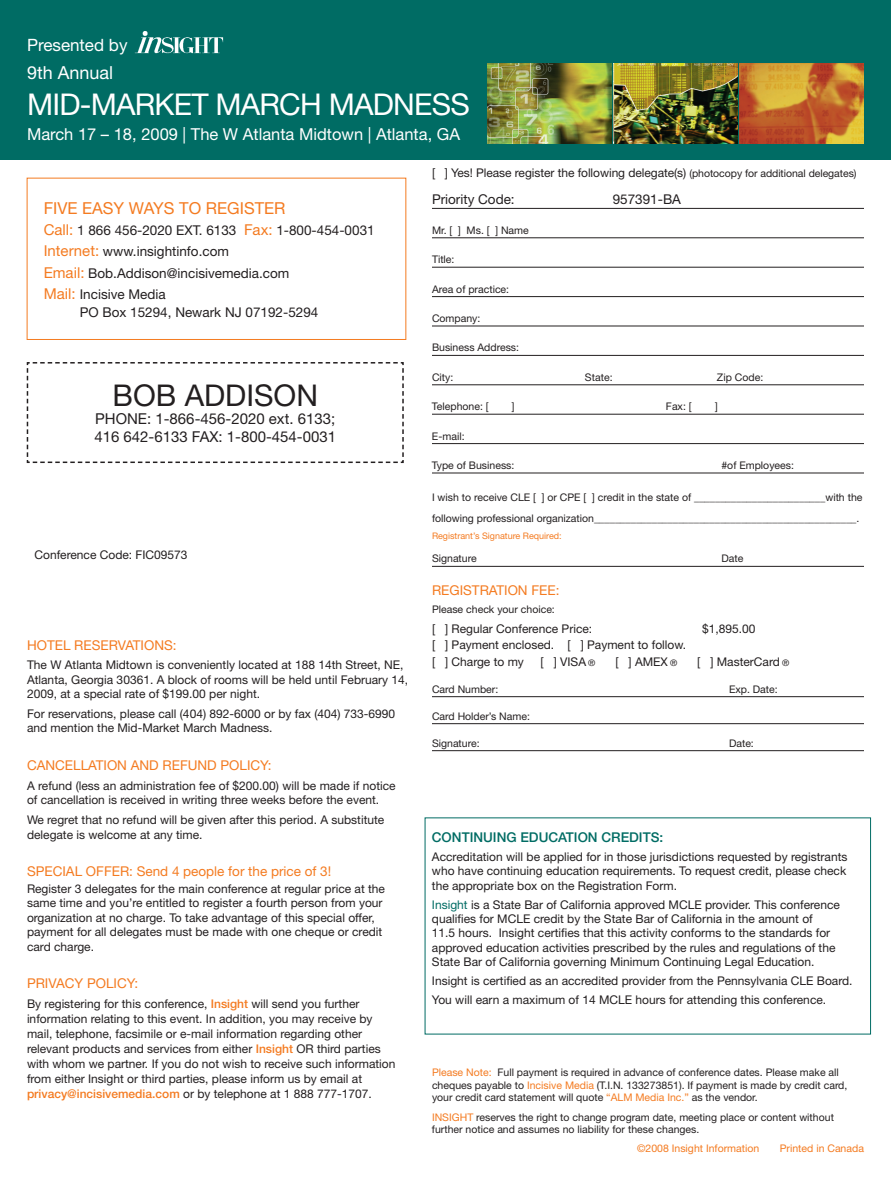
<style>
.page{position:relative;width:891px;height:1188px;background:#fff}
.page>*{position:absolute;margin:0;border:0;box-sizing:border-box;transform-origin:0 0}
.t1{font:30px "Helvetica Neue";letter-spacing:-.025em;color:#fff}
.t2{font:30px "Helvetica Neue";color:#231f20}
.t3{font:18px "Helvetica Neue";color:#fff}
.t4{font:16.95px "Helvetica Neue";color:#fff}
.t5{font:16.5px "Helvetica Neue";color:#fff}
.t6{font:16.5px "Helvetica Neue";color:#f47b21}
.t7{font:15px/18px "Helvetica Neue";color:#231f20}
.t8{font:13.5px/21.3px "Helvetica Neue";color:#231f20}
.t9{font:13.5px "Helvetica Neue";color:#f47b21}
.t10{font:500 13.5px "Helvetica Neue";color:#006c64}
.t11{font:12px/14.4px "Helvetica Neue";color:#231f20}
.t12{font:10.5px/12.6px "Helvetica Neue";color:#231f20}
.t13{font:10.5px "Helvetica Neue";color:#f47b21}
.t14{font:9px "Helvetica Neue";color:#f47b21}
.s1{font-size:15px;color:#f47b21}
.s2{font-weight:500;color:#f47b21}
.s3{font-size:10.5px}
.s4{font-size:9px}
.s5{color:#006c64}
.s6{color:#f47b21}
</style>
<div class="page">
<div style="left:0;top:0;width:891px;height:160px;background:#006c64"></div>
<hr style="left:432px;top:208px;width:432px;height:1px;background:#231f20">
<hr style="left:432px;top:238px;width:432px;height:1px;background:#231f20">
<hr style="left:432px;top:267px;width:432px;height:1px;background:#231f20">
<hr style="left:432px;top:296px;width:432px;height:1px;background:#231f20">
<hr style="left:432px;top:326px;width:432px;height:1px;background:#231f20">
<hr style="left:432px;top:355px;width:432px;height:1px;background:#231f20">
<hr style="left:432px;top:385px;width:432px;height:1px;background:#231f20">
<hr style="left:432px;top:414px;width:432px;height:1px;background:#231f20">
<hr style="left:432px;top:443px;width:432px;height:1px;background:#231f20">
<hr style="left:432px;top:473px;width:432px;height:1px;background:#231f20">
<hr style="left:432px;top:566px;width:432px;height:1px;background:#231f20">
<hr style="left:432px;top:696px;width:432px;height:1px;background:#231f20">
<hr style="left:432px;top:723px;width:432px;height:1px;background:#231f20">
<hr style="left:432px;top:750px;width:432px;height:1px;background:#231f20">
<img style="left:134px;top:31px;width:90px;height:23px">
<svg style="left:26px;top:362px;width:378px;height:102px"></svg>
<div style="left:27px;top:178px;width:379px;height:162px;border:1px solid #f47b21"></div>
<img style="left:487px;top:64px;width:125px;height:80px">
<img style="left:614px;top:64px;width:124px;height:80px">
<img style="left:740px;top:64px;width:124px;height:80px">
<h3 class="t4" style="left:27px;top:34px;width:102px">Presented by</h3>
<h2 class="t3" style="left:27px;top:62px;width:88px">9th Annual</h2>
<h1 class="t1" style="left:27px;top:86px;width:110px">Mid-Mark</h1>
<h1 class="t1" style="left:174px;top:86px;width:88px">et March</h1>
<h1 class="t1" style="left:329px;top:86px;width:122px">Madness</h1>
<h3 class="t5" style="left:27px;top:125px;width:435px">March 17 – 18, 2009 | The W Atlanta Midtown | Atlanta, GA</h3>
<h3 class="t6" style="left:44px;top:198px;width:238px">Five easy ways to r egister</h3>
<p class="t8" style="left:44px;top:219px;width:333px"><span class="s1">Call:</span> 1 866 456-2020 EXT. 6133 <span class="s1">Fax:</span> 1-800-454-0031<br><span class="s1">Internet:</span> www.insightinfo.com<br><span class="s1">Email:</span> Bob.Addison@incisivemedia.com<br><span class="s1">Mail:</span> Incisive Media</p>
<p class="t8" style="left:80px;top:301px;width:240px">PO Box 15294, Newark NJ 07192-5294</p>
<h1 class="t2" style="left:112px;top:378px;width:202px">BOB ADDISON</h1>
<p class="t7" style="left:94px;top:410px;width:243px">PHONE : 1-866-456-2020 ext. 6133;<br>416 642-6133 FAX: 1-800-454-0031</p>
<p class="t11" style="left:34px;top:547px;width:155px">Conference Code: FIC09573</p>
<p class="t9" style="left:27px;top:637px;width:151px">Hotel Reservations:</p>
<p class="t11" style="left:27px;top:658px;width:383px">The W Atlanta Midtown is conveniently located at 188 14th Street, NE ,<br>Atlanta, Georgia 30361. A block of rooms will be held until February 14,<br>2009, at a special rate of $199.00 per night.</p>
<p class="t11" style="left:27px;top:706px;width:370px">For reservations, please call (404) 892-6000 or by fax (404) 733-6990 and mention the Mid-Market March Madness.</p>
<p class="t9" style="left:27px;top:757px;width:211px">Cancellation and Refu nd Polic</p>
<p class="t9" style="left:260px;top:757px;width:13px">y:</p>
<p class="t11" style="left:27px;top:778px;width:370px">A refund (less an administration fee of $200.00) will be made if notice of cancellation is received in writing three weeks before the event.</p>
<p class="t11" style="left:27px;top:813px;width:359px">We regret that no refund will be given after this period. A substitute delegate is welcome at any time.</p>
<p class="t9" style="left:27px;top:864px;width:34px">Special</p>
<p class="t9" style="left:86px;top:864px;width:247px">Offer: Send 4 people for the price of 3!</p>
<p class="t11" style="left:27px;top:881px;width:360px">Register 3 delegates for the main conference at regular price at the same time and you’re entitled to register a fourth person from your organization at no charge. To take advantage of this special offer, payment for all delegates must be made with one cheque or credit card charge.</p>
<p class="t9" style="left:27px;top:976px;width:18px">Privac</p>
<p class="t9" style="left:75px;top:976px;width:30px">y Polic</p>
<p class="t9" style="left:127px;top:976px;width:13px">y:</p>
<p class="t11" style="left:27px;top:996px;width:370px;line-height:15px">By registering for this conference, <span class="s2">Insight</span> will send you further information relating to this event. In addition, you may receive by mail, telephone, facsimile or e-mail information regarding other relevant products and services from either <span class="s2">Insight</span> OR third parties with whom we partner. If you do not wish to receive such information from either Insight or third parties, please inform us by email at <span class="s2">privacy@incisivemedia.com</span> or by telephone at 1 888 777-1707.</p>
<p class="t11" style="left:432px;top:166px;width:426px">[ ] Yes! Please register the following delegate(s) <span class="s3">(photocopy for additional delegates)</span></p>
<p class="t8" style="left:432px;top:189px;width:84px">Priority Code:</p>
<p class="t8" style="left:613px;top:189px;width:70px">957391-BA</p>
<p class="t12" style="left:432px;top:224px;width:98px">Mr. [ ] Ms. [ ] Name</p>
<p class="t12" style="left:432px;top:253px;width:24px">Title:</p>
<p class="t12" style="left:432px;top:282px;width:79px">Area of practice:</p>
<p class="t12" style="left:432px;top:312px;width:50px">Company:</p>
<p class="t12" style="left:432px;top:341px;width:89px">Business Address:</p>
<p class="t12" style="left:432px;top:371px;width:23px">City:</p>
<p class="t12" style="left:585px;top:371px;width:29px">State:</p>
<p class="t12" style="left:717px;top:371px;width:48px">Zip Code:</p>
<p class="t12" style="left:432px;top:400px;width:58px">Telephone: [</p>
<p class="t12" style="left:512px;top:400px;width:4px">]</p>
<p class="t12" style="left:666px;top:400px;width:27px">Fax: [</p>
<p class="t12" style="left:715px;top:400px;width:4px">]</p>
<p class="t12" style="left:432px;top:429px;width:34px">E-mail:</p>
<p class="t12" style="left:432px;top:459px;width:84px">Type of Business:</p>
<p class="t12" style="left:721px;top:459px;width:74px">#of Employees:</p>
<p class="t12" style="left:432px;top:486px;width:432px;line-height:21px">I wish to receive CLE [ ] or CPE [ ] credit in the state of _________________________with the following professional organization__________________________________________________.</p>
<p class="t14" style="left:432px;top:530px;width:131px">Registrant’s Signature Required:</p>
<p class="t12" style="left:432px;top:552px;width:46px">Signature</p>
<p class="t12" style="left:721px;top:552px;width:23px">Date</p>
<p class="t9" style="left:432px;top:582px;width:129px">Registration Fee:</p>
<p class="t12" style="left:432px;top:603px;width:124px">Please check your choice:</p>
<p class="t11" style="left:432px;top:621px;width:162px">[ ] Regular Conference Price:</p>
<p class="t11" style="left:702px;top:621px;width:55px">$1,895.00</p>
<p class="t11" style="left:432px;top:636px;width:256px;line-height:16.5px">[ ] Payment enclosed. [ ] Payment to follow. [ ] Charge to my</p>
<p class="t11" style="left:541px;top:654px;width:56px">[ ] VISA <span class="s4">®</span></p>
<p class="t11" style="left:615px;top:654px;width:63px">[ ] AMEX <span class="s4">®</span></p>
<p class="t11" style="left:697px;top:654px;width:94px">[ ] MasterCard <span class="s4">®</span></p>
<p class="t12" style="left:432px;top:683px;width:68px">Card Number:</p>
<p class="t12" style="left:729px;top:683px;width:50px">Exp. Date:</p>
<p class="t12" style="left:432px;top:710px;width:100px">Card Holder’s Name:</p>
<p class="t12" style="left:432px;top:737px;width:49px">Signature:</p>
<p class="t12" style="left:729px;top:737px;width:26px">Date:</p>
<p class="t10" style="left:432px;top:829px;width:233px">Conti nuing Education Credits:</p>
<p class="t11" style="left:432px;top:849px;width:417px;text-align:justify">Accreditation will be applied for in those jurisdictions requested by registrants who have continuing education requirements. To request credit, please check the appropriate box on the Registration Form.</p>
<p class="t11" style="left:432px;top:897px;width:410px"><span class="s5">Insight</span> is a State Bar of California approved MCLE provider. This conference qualifies for MCLE credit by the State Bar of California in the amount of<br>11.5 hours. Insight certifies that this activity conforms to the standards for approved education activities prescribed by the rules and regulations of the State Bar of California governing Minimum Continuing Legal Education.</p>
<p class="t11" style="left:432px;top:971px;width:422px;line-height:18.8px">Insight is certified as an accredited provider from the Pennsylvania CLE Board.<br>You will earn a maximum of 14 MCLE hours for attending this conference.</p>
<p class="t12" style="left:432px;top:1066px;width:417px"><span class="s6">Please Note:</span> Full payment is required in advance of conference dates. Please make all cheques payable to <span class="s6">Incisive Media</span> (T.I.N. 133273851). If payment is made by credit card, your credit card statement will quote <span class="s6">“ALM Media Inc.”</span> as the vendor.</p>
<p class="t12" style="left:432px;top:1110px;width:403px"><span class="s6">INSIGHT</span> reserves the right to change program date, meeting place or content without further notice and assumes no liability for these changes.</p>
<p class="t13" style="left:637px;top:1142px;width:124px">©2008 Insight Information</p>
<p class="t13" style="left:780px;top:1142px;width:86px">Printed in Canada</p>
</div>
